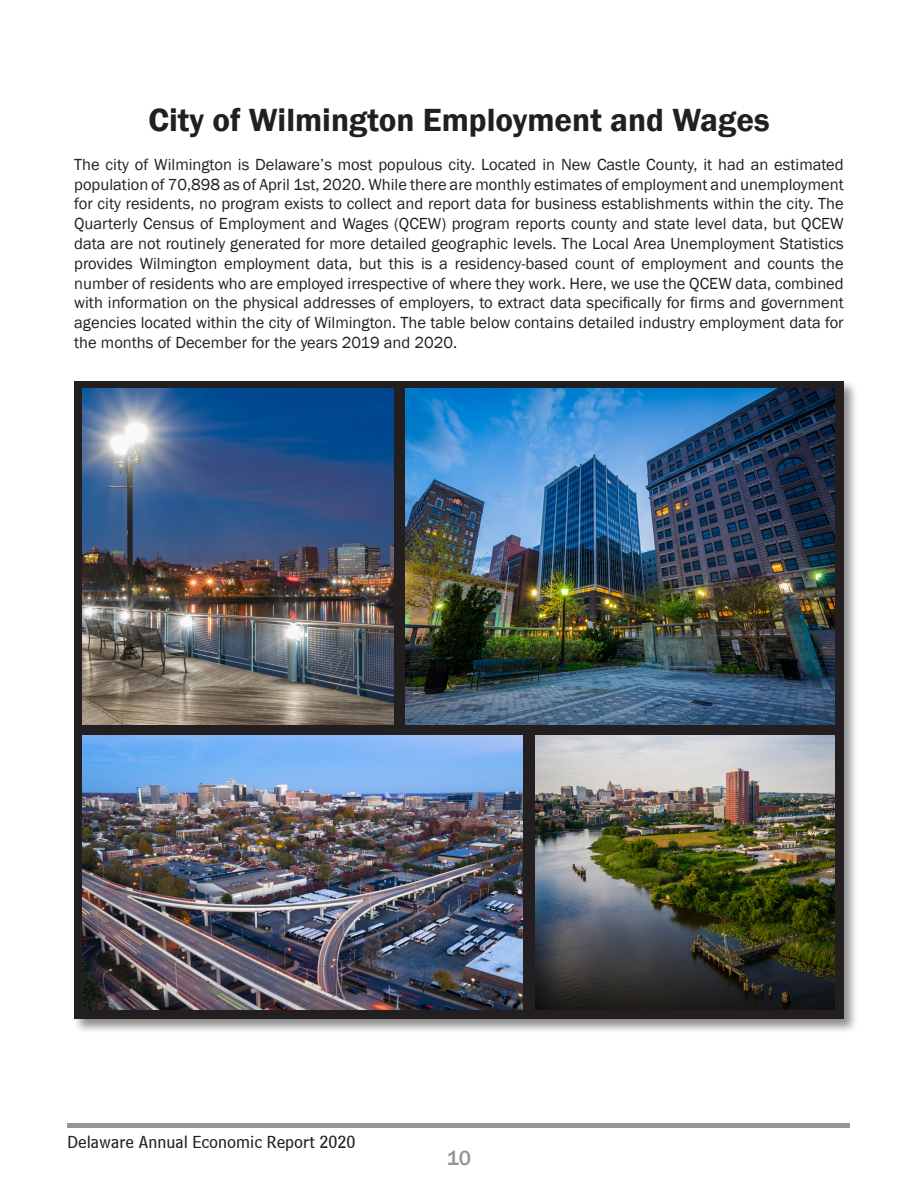
<style>
.page{position:relative;width:918px;height:1188px;background:#fff}
.page>*{position:absolute;margin:0;border:0;box-sizing:border-box;transform-origin:0 0}
.t1{font:600 33px "Franklin Gothic";color:#231f20}
.t2{font:500 21px "Franklin Gothic";color:#939598}
.t3{font:18px "Bell Centennial BT Sub Caption";color:#231f20}
.t4{font:16.5px/19.8px "Franklin Gothic";color:#231f20;text-align:justify}
</style>
<div class="page">
<div style="left:68px;top:1123px;width:782px;height:5px;background:#939598"></div>
<div style="left:73px;top:380px;width:786px;height:654px;background:#231f20;opacity:.5"></div>
<div style="left:74px;top:381px;width:770px;height:638px;background:#231f20"></div>
<img style="left:405px;top:388px;width:430px;height:337px">
<img style="left:83px;top:388px;width:310px;height:337px">
<img style="left:536px;top:736px;width:299px;height:274px">
<img style="left:83px;top:736px;width:440px;height:274px">
<p class="t1" style="left:148px;top:100px;width:623px">City of Wilmington Employment and Wages</p>
<p class="t4" style="left:74px;top:155px;width:771px">The city of Wilmington is Delaware’s most populous city. Located in New Castle County, it had an estimated population of 70,898 as of April 1st, 2020. While there are monthly estimates of employment and unemployment for city residents, no program exists to collect and report data for business establishments within the city. The Quarterly Census of Employment and Wages (QCEW) program reports county and state level data, but QCEW data are not routinely generated for more detailed geographic levels. The Local Area Unemployment Statistics provides Wilmington employment data, but this is a residency-based count of employment and counts the number of residents who are employed irrespective of where they work. Here, we use the QCEW data, combined with information on the physical addresses of employers, to extract data specifically for firms and government agencies located within the city of Wilmington. The table below contains detailed industry employment data for the months of December for the years 2019 and 2020.</p>
<p class="t3" style="left:68px;top:1131px;width:289px">Delaware Annual Economic Report 2020</p>
<p class="t2" style="left:447px;top:1145px;width:26px">10</p>
</div>
